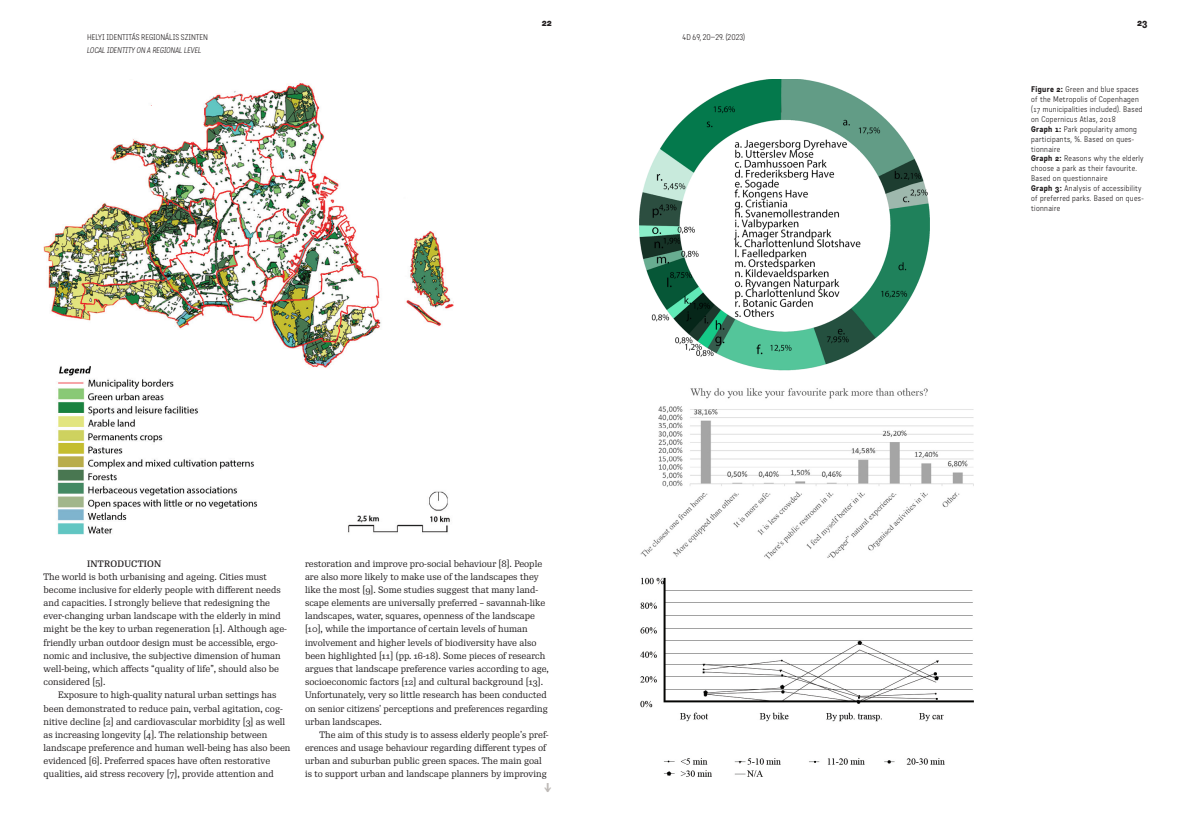
<style>
.page{position:relative;width:1191px;height:817px;background:#fff}
.page>*{position:absolute;margin:0;border:0;box-sizing:border-box;transform-origin:0 0}
.t1{font:500 14px "Re Public Std";color:#bdb9b6}
.t2{font:500 10px "Katarine Std";color:#231f20}
.First_Paragraph_EN{font:9px/13.2px "Re Public Std";color:#231f20}
.In_Text_TITLE{font:500 9px "Re Public Std";letter-spacing:.03em;color:#231f20}
.t3{font:300 8px/9.9px "Katarine Std";letter-spacing:.04em;color:#231f20}
.t4{font:300 8px "Katarine Std";color:#231f20}
.t5{font:italic 300 8px "Katarine Std";color:#231f20}
.s1{font-weight:500}
</style>
<div class="page">
<img style="left:44px;top:83px;width:410px;height:452px">
<img style="left:639px;top:79px;width:290px;height:292px">
<img style="left:640px;top:388px;width:333px;height:171px">
<img style="left:640px;top:577px;width:333px;height:200px">
<p class="t4" style="left:87px;top:32px;width:122px">HELYI IDENTITÁS REGIONÁLIS SZINTEN</p>
<p class="t5" style="left:87px;top:45px;width:116px">LOCAL IDENTITY ON A REGIONAL LEVEL</p>
<p class="t2" style="left:542px;top:16px;width:11px">22</p>
<p class="t2" style="left:1137px;top:16px;width:12px">23</p>
<p class="t4" style="left:682px;top:32px;width:64px">4D 69, 20–29. (2023)</p>
<p class="t3" style="left:1031px;top:84px;width:113px"><span class="s1">Figure 2:</span> Green and blue spaces of the Metropolis of Copenhagen (17 municipalities included). Based on Copernicus Atlas, 2018</p>
<p class="t3" style="left:1031px;top:124px;width:107px"><span class="s1">Graph 1:</span> Park popularity among participants, %. Based on ques&shy;tionnaire</p>
<p class="t3" style="left:1031px;top:153px;width:114px"><span class="s1">Graph 2:</span> Reasons why the elderly choose a park as their favourite.<br>Based on questionnaire</p>
<p class="t3" style="left:1031px;top:183px;width:114px"><span class="s1">Graph 3:</span> Analysis of accessibility of preferred parks. Based on ques&shy;tionnaire</p>
<p class="In_Text_TITLE" style="left:87px;top:557px;width:76px">INTRODUCTION</p>
<p class="First_Paragraph_EN" style="left:44px;top:570px;width:245px">The world is both urbanising and ageing. Cities must become inclusive for elderly people with different needs and capacities. I strongly believe that redesigning the ever-changing urban landscape with the elderly in mind might be the key to urban regeneration [1]. Although age&shy;friendly urban outdoor design must be accessible, ergo&shy;nomic and inclusive, the subjective dimension of human well-being, which affects “quality of life”, should also be considered [5].</p>
<p class="First_Paragraph_EN" style="left:44px;top:688px;width:248px;text-indent:15px">Exposure to high-quality natural urban settings has been demonstrated to reduce pain, verbal agitation, cog&shy;nitive decline [2] and cardiovascular morbidity [3] as well as increasing longevity [4]. The relationship between landscape preference and human well-being has also been evidenced [6]. Preferred spaces have often restorative qualities, aid stress recovery [7], provide attention and</p>
<p class="First_Paragraph_EN" style="left:305px;top:556px;width:245px">restoration and improve pro-social behaviour [8]. People are also more likely to make use of the landscapes they like the most [9]. Some studies suggest that many land&shy;scape elements are universally preferred – savannah-like landscapes, water, squares, openness of the landscape [10], while the importance of certain levels of human involvement and higher levels of biodiversity have also been highlighted [11] (pp. 16-18). Some pieces of research argues that landscape preference varies according to age, socioeconomic factors [12] and cultural background [13].<br>Unfortunately, very so little research has been conducted on senior citizens’ perceptions and preferences regarding urban landscapes.</p>
<p class="First_Paragraph_EN" style="left:305px;top:728px;width:245px;text-indent:15px">The aim of this study is to assess elderly people’s pref&shy;erences and usage behaviour regarding different types of urban and suburban public green spaces. The main goal is to support urban and landscape planners by improving</p>
<p class="t1" style="left:544px;top:776px;width:10px">↓</p>
</div>
